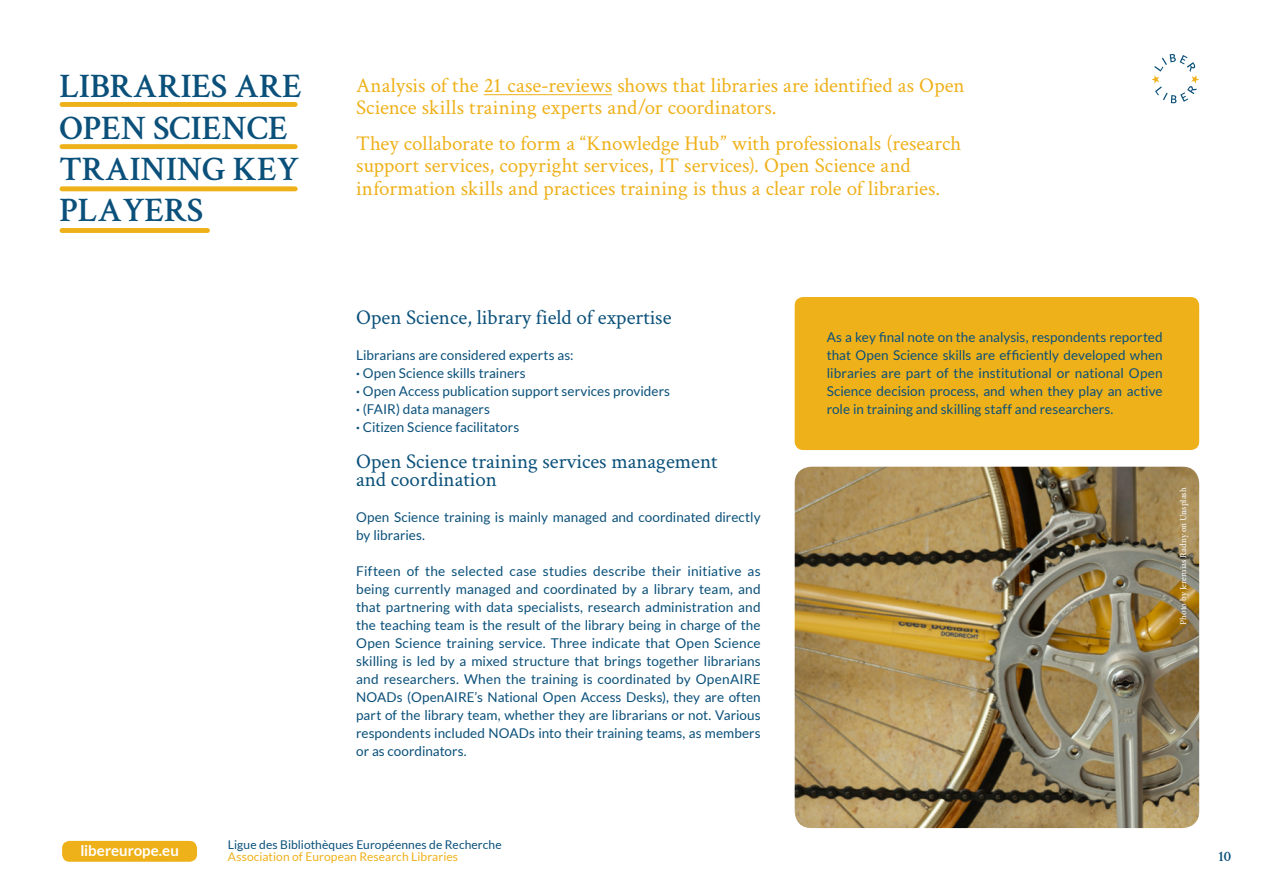
<style>
.page{position:relative;width:1263px;height:893px;background:#fff}
.page>*{position:absolute;margin:0;border:0;box-sizing:border-box;transform-origin:0 0}
.t1{font:600 34.5px/41.4px "Crimson Text";color:#0a507a}
.t2{font:21px/22.5px "Crimson Text";color:#efb11a}
.t3{font:21px/18px "Crimson Text";color:#0a507a}
.t4{font:700 15px "Lato";letter-spacing:.005em;color:#fff}
.t5{font:600 15px "Crimson Text";color:#0a507a}
.t6{font:13.5px/18px "Lato";color:#0a507a}
.t7{font:12px "Lato";letter-spacing:.01em;color:#0a507a}
.t8{font:12px "Lato";letter-spacing:.005em;color:#efb11a}
.t9{font:9px "Minion Pro";letter-spacing:-.005em;color:#fff}
.s1{font-weight:700}
</style>
<div class="page">
<div style="left:62px;top:841px;width:135px;height:21px;background:#efb11a;border-radius:8px"></div>
<div style="left:795px;top:297px;width:404px;height:153px;background:#efb11a;border-radius:9px"></div>
<div style="left:62px;top:102px;width:233px;height:5px;background:#efb11a"></div>
<hr style="left:484px;top:94px;width:128px;height:1px;background:#efb11a">
<svg style="left:1151px;top:54px;width:48px;height:49px"></svg>
<div style="left:62px;top:144px;width:233px;height:5px;background:#efb11a"></div>
<div style="left:62px;top:186px;width:233px;height:5px;background:#efb11a"></div>
<div style="left:62px;top:228px;width:145px;height:5px;background:#efb11a"></div>
<img style="left:795px;top:467px;width:404px;height:361px">
<h1 class="t1" style="left:60px;top:63px;width:244px">LIBRARIES ARE<br>OPEN SCIENCE<br>TRAINING KEY<br>PLAYERS</h1>
<h2 class="t2" style="left:356px;top:73px;width:610px">Analysis of the 21 case-reviews shows that libraries are identified as Open<br>Science skills training experts and/or coordinators.</h2>
<h2 class="t2" style="left:356px;top:131px;width:607px">They collaborate to form a “Knowledge Hub” with professionals (research support services, copyright services, IT services). Open Science and information skills and practices training is thus a clear role of libraries.</h2>
<h2 class="t3" style="left:356px;top:308px;width:317px">Open Science, library field of expertise</h2>
<p class="t6" style="left:356px;top:346px;width:315px">Librarians are considered experts as:<br><span class="s1">·</span> Open Science skills trainers<br><span class="s1">·</span> Open Access publication support services providers <span class="s1">·</span> (FAIR) data managers<br><span class="s1">·</span> Citizen Science facilitators</p>
<h2 class="t3" style="left:356px;top:452px;width:363px">Open Science training services management and coordination</h2>
<p class="t6" style="left:356px;top:508px;width:406px">Open Science training is mainly managed and coordinated directly by libraries.</p>
<p class="t6" style="left:356px;top:562px;width:406px;text-align:justify">Fifteen of the selected case studies describe their initiative as being currently managed and coordinated by a library team, and that partnering with data specialists, research administration and the teaching team is the result of the library being in charge of the Open Science training service. Three indicate that Open Science skilling is led by a mixed structure that brings together librarians and researchers. When the training is coordinated by OpenAIRE NOADs (OpenAIRE’s National Open Access Desks), they are often part of the library team, whether they are librarians or not. Various respondents included NOADs into their training teams, as members or as coordinators.</p>
<p class="t6" style="left:827px;top:328px;width:337px;text-align:justify">As a key final note on the analysis, respondents reported that Open Science skills are efficiently developed when libraries are part of the institutional or national Open Science decision process, and when they play an active role in training and skilling staff and researchers.</p>
<p class="t9" style="left:1177px;top:624px;width:139px;rotate:-90deg">Photo by Jeremias Radny on Unsplash</p>
<p class="t4" style="left:80px;top:842px;width:100px">libereurope.eu</p>
<p class="t7" style="left:228px;top:837px;width:275px">Ligue des Bibliothèques Européennes de Recherche</p>
<p class="t8" style="left:228px;top:849px;width:232px">Association of European Research Libraries</p>
<p class="t5" style="left:1218px;top:846px;width:14px">10</p>
</div>
